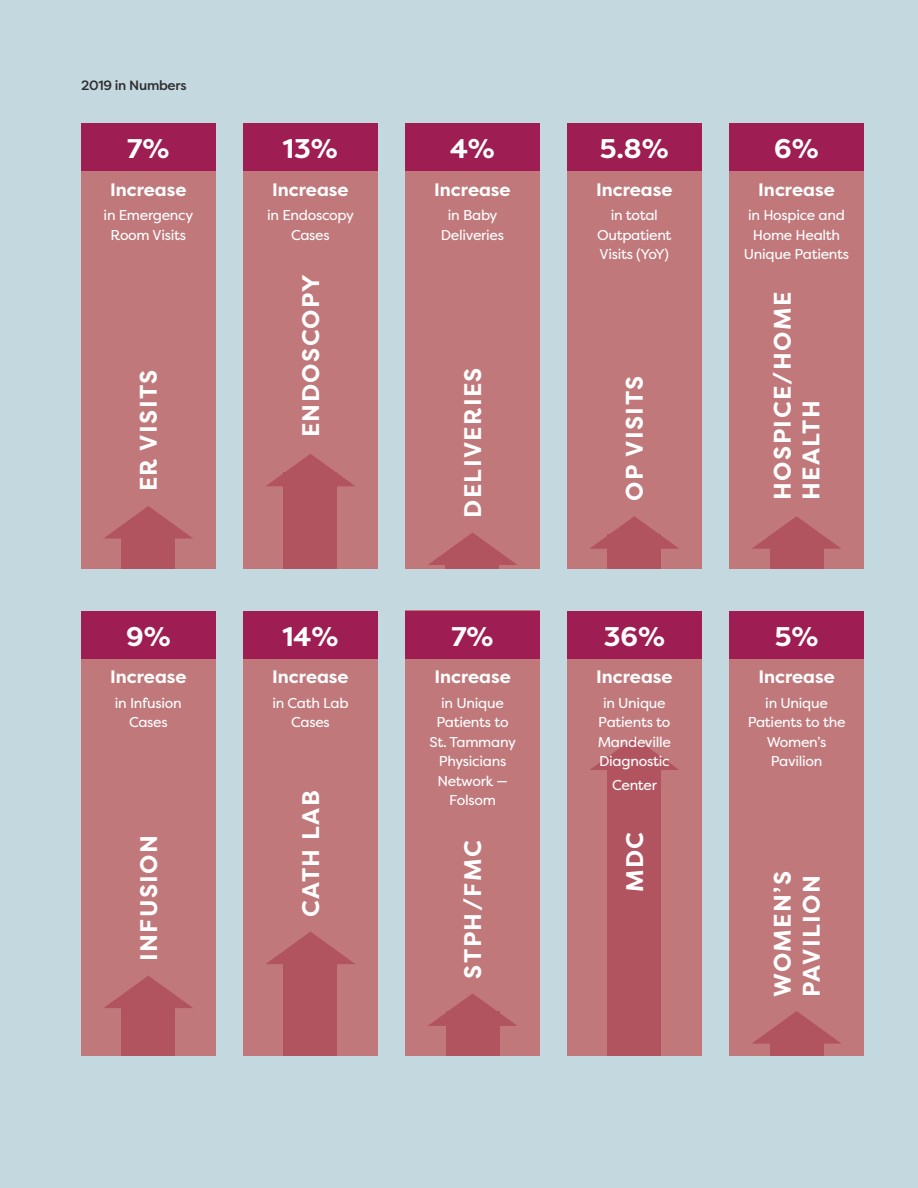
<style>
.page{position:relative;width:918px;height:1188px;background:#c4d8e0}
.page>*{position:absolute;margin:0;border:0;box-sizing:border-box;transform-origin:0 0}
.t1{font:700 27px "Filson Pro";color:#fff}
.t2{font:700 24px/28.8px "Filson Pro";letter-spacing:.06em;color:#fff}
.t3{font:700 18px "Filson Pro";color:#fff}
.t4{font:14.25px/19.5px "Filson Pro";letter-spacing:-.02em;color:#fff;text-align:center}
.t5{font:500 13.5px "Filson Pro";letter-spacing:-.02em;color:#2f2d2e}
</style>
<div class="page">
<div style="left:81px;top:124px;width:135px;height:444px;background:#c0787b"></div>
<div style="left:81px;top:611px;width:135px;height:445px;background:#c0787b"></div>
<div style="left:243px;top:124px;width:135px;height:444px;background:#c0787b"></div>
<div style="left:243px;top:611px;width:135px;height:445px;background:#c0787b"></div>
<div style="left:405px;top:123px;width:135px;height:445px;background:#c0787b"></div>
<div style="left:405px;top:610px;width:135px;height:446px;background:#c0787b"></div>
<div style="left:567px;top:126px;width:135px;height:442px;background:#c0787b"></div>
<div style="left:567px;top:613px;width:135px;height:443px;background:#c0787b"></div>
<div style="left:729px;top:126px;width:135px;height:442px;background:#c0787b"></div>
<div style="left:729px;top:613px;width:135px;height:443px;background:#c0787b"></div>
<div style="left:81px;top:124px;width:135px;height:47px;background:#9e1d52"></div>
<div style="left:81px;top:611px;width:135px;height:47px;background:#9e1d52"></div>
<div style="left:243px;top:124px;width:135px;height:47px;background:#9e1d52"></div>
<div style="left:243px;top:611px;width:135px;height:47px;background:#9e1d52"></div>
<div style="left:405px;top:124px;width:135px;height:47px;background:#9e1d52"></div>
<div style="left:405px;top:611px;width:135px;height:47px;background:#9e1d52"></div>
<div style="left:567px;top:124px;width:135px;height:47px;background:#9e1d52"></div>
<div style="left:567px;top:611px;width:135px;height:47px;background:#9e1d52"></div>
<div style="left:729px;top:124px;width:135px;height:47px;background:#9e1d52"></div>
<div style="left:729px;top:611px;width:135px;height:47px;background:#9e1d52"></div>
<div style="left:121px;top:536px;width:54px;height:32px;background:#b1545f"></div>
<div style="left:122px;top:998px;width:53px;height:58px;background:#b1545f"></div>
<div style="left:446px;top:554px;width:53px;height:14px;background:#b1545f"></div>
<div style="left:446px;top:1012px;width:53px;height:44px;background:#b1545f"></div>
<div style="left:607px;top:534px;width:54px;height:34px;background:#b1545f"></div>
<div style="left:608px;top:758px;width:53px;height:298px;background:#b1545f"></div>
<div style="left:770px;top:542px;width:53px;height:26px;background:#b1545f"></div>
<div style="left:770px;top:1034px;width:53px;height:22px;background:#b1545f"></div>
<div style="left:284px;top:472px;width:53px;height:96px;background:#b1545f"></div>
<div style="left:284px;top:952px;width:53px;height:104px;background:#b1545f"></div>
<svg style="left:104px;top:506px;width:89px;height:33px"></svg>
<svg style="left:104px;top:976px;width:89px;height:32px"></svg>
<svg style="left:266px;top:932px;width:89px;height:32px"></svg>
<svg style="left:428px;top:993px;width:89px;height:33px"></svg>
<svg style="left:590px;top:737px;width:89px;height:33px"></svg>
<svg style="left:752px;top:1011px;width:89px;height:33px"></svg>
<svg style="left:266px;top:454px;width:89px;height:32px"></svg>
<svg style="left:428px;top:532px;width:89px;height:33px"></svg>
<svg style="left:590px;top:516px;width:89px;height:33px"></svg>
<svg style="left:752px;top:516px;width:89px;height:33px"></svg>
<hr style="left:917px;top:0;width:1px;height:1188px;background:#2f2d2e">
<p class="t5" style="left:81px;top:76px;width:107px">2019 in Numbers</p>
<h1 class="t1" style="left:127px;top:132px;width:44px">7%</h1>
<p class="t3" style="left:110px;top:178px;width:78px">Increase</p>
<p class="t4" style="left:104px;top:205px;width:91px">in Emergency<br>Room Visits</p>
<h2 class="t2" style="left:135px;top:491px;width:124px;rotate:-90deg">ER VISITS</h2>
<h1 class="t1" style="left:126px;top:619px;width:46px">9%</h1>
<p class="t3" style="left:110px;top:666px;width:78px">Increase</p>
<p class="t4" style="left:115px;top:693px;width:68px">in Infusion<br>Cases</p>
<h2 class="t2" style="left:135px;top:961px;width:128px;rotate:-90deg">INFUSION</h2>
<h1 class="t1" style="left:283px;top:132px;width:56px">13%</h1>
<p class="t3" style="left:272px;top:178px;width:78px">Increase</p>
<p class="t4" style="left:267px;top:205px;width:88px">in Endoscopy<br>Cases</p>
<h2 class="t2" style="left:297px;top:437px;width:165px;rotate:-90deg">ENDOSCOPY</h2>
<h1 class="t1" style="left:283px;top:619px;width:57px">14%</h1>
<p class="t3" style="left:272px;top:666px;width:78px">Increase</p>
<p class="t4" style="left:272px;top:693px;width:78px">in Cath Lab<br>Cases</p>
<h2 class="t2" style="left:297px;top:917px;width:128px;rotate:-90deg">CATH LAB</h2>
<h1 class="t1" style="left:450px;top:132px;width:46px">4%</h1>
<p class="t3" style="left:434px;top:178px;width:78px">Increase</p>
<p class="t4" style="left:441px;top:205px;width:65px">in Baby<br>Deliveries</p>
<h2 class="t2" style="left:459px;top:518px;width:152px;rotate:-90deg">DELIVERIES</h2>
<h1 class="t1" style="left:451px;top:619px;width:44px">7%</h1>
<p class="t3" style="left:434px;top:666px;width:78px">Increase</p>
<p class="t4" style="left:430px;top:693px;width:88px">in Unique<br>Patients to<br>St. Tammany<br>Physicians<br>Network —<br>Folsom</p>
<h2 class="t2" style="left:459px;top:979px;width:140px;rotate:-90deg">STPH/FMC</h2>
<h1 class="t1" style="left:600px;top:132px;width:71px">5.8%</h1>
<p class="t3" style="left:596px;top:178px;width:78px">Increase</p>
<p class="t4" style="left:597px;top:205px;width:76px">in total<br>Outpatient<br>Visits (YoY)</p>
<h2 class="t2" style="left:621px;top:501px;width:126px;rotate:-90deg">OP VISITS</h2>
<h1 class="t1" style="left:604px;top:619px;width:63px">36%</h1>
<p class="t3" style="left:596px;top:666px;width:78px">Increase</p>
<p class="t4" style="left:598px;top:693px;width:75px">in Unique<br>Patients to<br>Mandeville<br>Diagnostic</p>
<p class="t4" style="left:612px;top:775px;width:46px">Center</p>
<h2 class="t2" style="left:621px;top:892px;width:62px;rotate:-90deg">MDC</h2>
<h1 class="t1" style="left:774px;top:132px;width:46px">6%</h1>
<p class="t3" style="left:758px;top:178px;width:78px">Increase</p>
<p class="t4" style="left:744px;top:205px;width:107px">in Hospice and<br>Home Health<br>Unique Patients</p>
<h2 class="t2" style="left:768px;top:500px;width:210px;rotate:-90deg">HOSPICE/HOME<br>HEALTH</h2>
<h1 class="t1" style="left:775px;top:619px;width:45px">5%</h1>
<p class="t3" style="left:758px;top:666px;width:78px">Increase</p>
<p class="t4" style="left:748px;top:693px;width:99px">in Unique<br>Patients to the<br>Women’s<br>Pavilion</p>
<h2 class="t2" style="left:768px;top:997px;width:128px;rotate:-90deg">WOMEN’S<br>PAVILION</h2>
</div>
